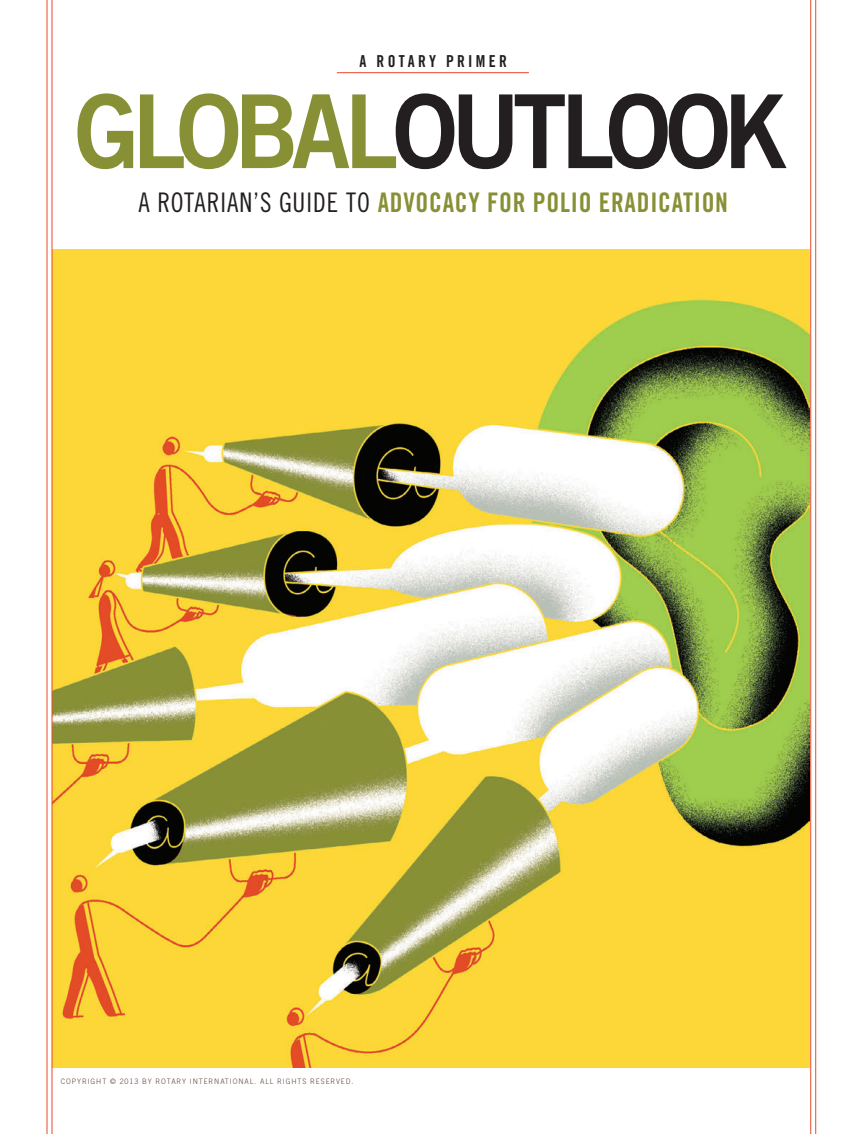
<style>
.page{position:relative;width:864px;height:1134px;background:#fff}
.page>*{position:absolute;margin:0;border:0;box-sizing:border-box;transform-origin:0 0}
.t1{font:102px "Trade Gothic LT Std Bd 2";letter-spacing:-.07em;color:#231f20;scale:.95 1}
.t2{font:27px "Trade Gothic LT Std Bd Cn 20";letter-spacing:.03em;color:#889036;scale:.95 1}
.t3{font:16.5px "Trade Gothic LT Std Bd Cn 20";letter-spacing:.21em;color:#231f20;scale:.95 1}
.t4{font:300 7.5px "Trade Gothic LT Std";letter-spacing:.13em;color:#594137;scale:.95 1}
.s1{color:#889036}
.s2{font-family:"Trade Gothic LT Std Cn 18";color:#231f20}
</style>
<div class="page">
<img style="left:53px;top:249px;width:757px;height:819px">
<hr style="left:815px;top:0;width:1px;height:1134px;background:#e94a2b">
<hr style="left:810px;top:0;width:1px;height:1134px;background:#e94a2b">
<hr style="left:51px;top:0;width:2px;height:1134px;background:#e94a2b">
<hr style="left:46px;top:0;width:2px;height:1134px;background:#e94a2b">
<hr style="left:337px;top:72px;width:192px;height:1px;background:#e94a2b">
<h3 class="t3" style="left:360px;top:51px;width:157px">A ROTARY PRIMER</h3>
<h1 class="t1" style="left:75px;top:68px;width:753px"><span class="s1">GLOBAL</span>OUTLOOK</h1>
<h2 class="t2" style="left:138px;top:186px;width:622px"><span class="s2">A ROTARIAN’S GUIDE TO</span> ADVOCACY FOR POLIO ERADICATION</h2>
<p class="t4" style="left:61px;top:1077px;width:309px">COPYRIGHT © 2013 BY ROTARY INTERNATIONAL. ALL RIGHTS RESERVED.</p>
</div>
